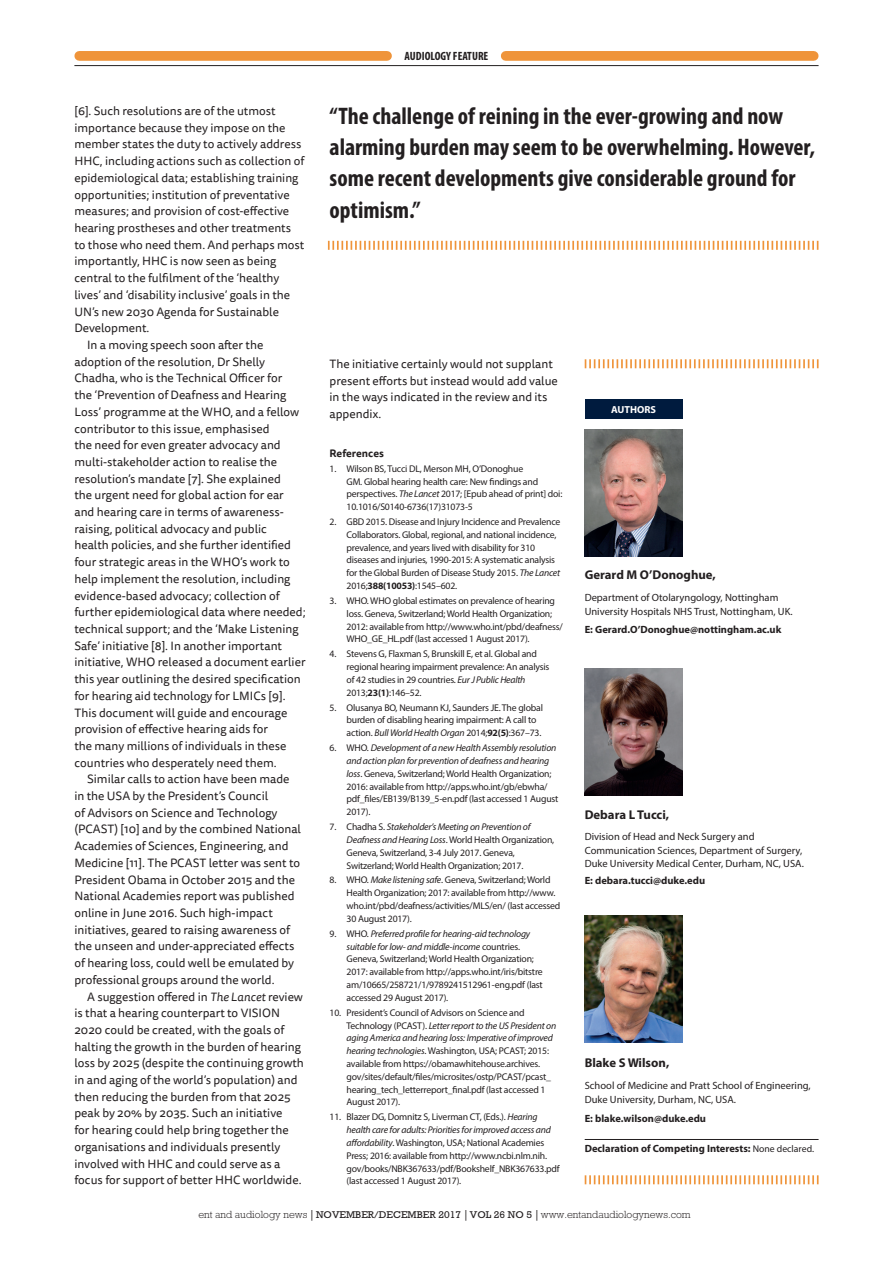
<style>
.page{position:relative;width:893px;height:1263px;background:#fff}
.page>*{position:absolute;margin:0;border:0;box-sizing:border-box;transform-origin:0 0}
.feature_Quote{font:700 condensed 24px/31px "Myriad Pro";color:#231f20}
.feature_Author_name{font:700 12.75px "Myriad Pro";color:#231f20}
.feature_Body_Indent{font:12px/16.6px "Tisa Sans Pro";color:#231f20}
.t1{font:700 condensed 12px "Myriad Pro";color:#231f20}
.feature_author_bioda{font:10.5px/13.2px "Myriad Pro";color:#231f20}
.feature_Author_conta{font:700 10.5px "Myriad Pro";color:#231f20}
.t2{font:300 10.5px "Rockwell";color:#231f20}
.feature_Author_decla{font:700 10.5px "Myriad Pro";color:#231f20}
.feature_Ref_title{font:700 10.5px "Tisa Sans Pro";color:#231f20}
.t3{font:700 10.2px "Myriad Pro";color:#fff}
.feature_Ref_body{font:9.75px/12.8px "Myriad Pro";letter-spacing:-.02em;color:#231f20}
.s1{font-style:italic}
.s2{font-weight:700}
.s3{font-weight:400;font-size:9.75px}
.s4{font-family:"Adobe Caslon Pro";font-weight:700}
.s5{font-weight:400;font-size:10.05px}
</style>
<div class="page">
<hr style="left:74px;top:65px;width:745px;height:1px;background:#231f20">
<div style="left:79px;top:51px;width:308px;height:10px;background:#ef943a"></div>
<div style="left:506px;top:51px;width:308px;height:10px;background:#ef943a"></div>
<svg style="left:328px;top:241px;width:490px;height:9px"></svg>
<img style="left:585px;top:429px;width:98px;height:128px">
<img style="left:585px;top:915px;width:97px;height:128px">
<img style="left:585px;top:668px;width:97px;height:128px">
<div style="left:585px;top:400px;width:98px;height:19px;background:#001b3e"></div>
<hr style="left:585px;top:1139px;width:234px;height:1px;background:#231f20">
<svg style="left:585px;top:1175px;width:234px;height:9px"></svg>
<svg style="left:585px;top:359px;width:234px;height:9px"></svg>
<p class="feature_Body_Indent" style="left:74px;top:103px;width:231px">[6]. Such resolutions are of the utmost importance because they impose on the member states the duty to actively address HHC, including actions such as collection of epidemiological data; establishing training opportunities; institution of preventative measures; and provision of cost-effective hearing prostheses and other treatments to those who need them. And perhaps most importantly, HHC is now seen as being central to the fulfilment of the ‘healthy lives’ and ‘disability inclusive’ goals in the UN’s new 2030 Agenda for Sustainable Development.</p>
<p class="feature_Body_Indent" style="left:74px;top:337px;width:233px;text-indent:13px">In a moving speech soon after the adoption of the resolution, Dr Shelly Chadha, who is the Technical Officer for<br>the ‘Prevention of Deafness and Hearing Loss’ programme at the WHO, and a fellow contributor to this issue, emphasised<br>the need for even greater advocacy and multi-stakeholder action to realise the resolution’s mandate [7]. She explained<br>the urgent need for global action for ear and hearing care in terms of awareness&shy;raising, political advocacy and public<br>health policies, and she further identified four strategic areas in the WHO’s work to help implement the resolution, including evidence-based advocacy; collection of further epidemiological data where needed; technical support; and the ‘Make Listening Safe’ initiative [8]. In another important initiative, WHO released a document earlier this year outlining the desired specification for hearing aid technology for LMICs [9].<br>This document will guide and encourage provision of effective hearing aids for<br>the many millions of individuals in these countries who desperately need them.</p>
<p class="feature_Body_Indent" style="left:74px;top:771px;width:228px;text-indent:13px">Similar calls to action have been made in the USA by the President’s Council<br>of Advisors on Science and Technology (PCAST) [10] and by the combined National Academies of Sciences, Engineering, and Medicine [11]. The PCAST letter was sent to President Obama in October 2015 and the National Academies report was published online in June 2016. Such high-impact initiatives, geared to raising awareness of the unseen and under-appreciated effects of hearing loss, could well be emulated by professional groups around the world.</p>
<p class="feature_Body_Indent" style="left:74px;top:988px;width:231px;text-indent:13px">A suggestion offered in <span class="s1">The Lancet</span> review is that a hearing counterpart to VISION 2020 could be created, with the goals of halting the growth in the burden of hearing loss by 2025 (despite the continuing growth in and aging of the world’s population) and then reducing the burden from that 2025 peak by 20% by 2035. Such an initiative<br>for hearing could help bring together the organisations and individuals presently involved with HHC and could serve as a focus for support of better HHC worldwide.</p>
<p class="t1" style="left:405px;top:49px;width:85px">AUDIOLOGY FEATURE</p>
<p class="feature_Quote" style="left:330px;top:100px;width:487px">“The challenge of reining in the ever-growing and now alarming burden may seem to be overwhelming. However, some recent developments give considerable ground for optimism.”</p>
<p class="feature_Body_Indent" style="left:330px;top:356px;width:230px">The initiative certainly would not supplant present efforts but instead would add value in the ways indicated in the review and its appendix.</p>
<p class="feature_Ref_title" style="left:330px;top:445px;width:56px">References</p>
<p class="feature_Ref_body" style="left:347px;top:462px;width:217px;text-indent:-17px">1. Wilson BS, Tucci DL, Merson MH, O’Donoghue<br>GM. Global hearing health care: New findings and perspectives. <span class="s1">The Lancet</span> 2017; [Epub ahead of print] doi:<br>10.1016/S0140-6736(17)31073-5</p>
<p class="feature_Ref_body" style="left:347px;top:515px;width:215px;text-indent:-17px">2. GBD 2015. Disease and Injury Incidence and Prevalence Collaborators. Global, regional, and national incidence, prevalence, and years lived with disability for 310 diseases and injuries, 1990-2015: A systematic analysis for the Global Burden of Disease Study 2015. <span class="s1">The Lancet </span>2016;<span class="s2">388(10053)</span>:1545–602.</p>
<p class="feature_Ref_body" style="left:347px;top:594px;width:218px;text-indent:-17px">3. WHO. WHO global estimates on prevalence of hearing loss. Geneva, Switzerland; World Health Organization; 2012: available from http://www.who.int/pbd/deafness/ WHO_GE_HL.pdf (last accessed 1 August 2017).</p>
<p class="feature_Ref_body" style="left:347px;top:647px;width:204px;text-indent:-17px">4. Stevens G, Flaxman S, Brunskill E, et al. Global and regional hearing impairment prevalence: An analysis of 42 studies in 29 countries. <span class="s1">Eur J Public Health </span>2013;<span class="s2">23(1)</span>:146–52.</p>
<p class="feature_Ref_body" style="left:347px;top:701px;width:198px;text-indent:-17px">5. Olusanya BO, Neumann KJ, Saunders JE. The global burden of disabling hearing impairment: A call to action. <span class="s1">Bull World Health Organ</span> 2014;<span class="s2">92(5)</span>:367–73.</p>
<p class="feature_Ref_body" style="left:347px;top:741px;width:213px;text-indent:-17px">6. WHO. <span class="s1">Development of a new Health Assembly resolution and action plan for prevention of deafness and hearing loss</span>. Geneva, Switzerland; World Health Organization; 2016: available from http://apps.who.int/gb/ebwha/ pdf_files/EB139/B139_5-en.pdf (last accessed 1 August 2017).</p>
<p class="feature_Ref_body" style="left:347px;top:820px;width:209px;text-indent:-17px">7. Chadha S. <span class="s1">Stakeholder’s Meeting on Prevention of Deafness and Hearing Loss</span>. World Health Organization, Geneva, Switzerland, 3-4 July 2017. Geneva, Switzerland; World Health Organization; 2017.</p>
<p class="feature_Ref_body" style="left:347px;top:874px;width:215px;text-indent:-17px">8. WHO. <span class="s1">Make listening safe</span>. Geneva, Switzerland; World Health Organization; 2017: available from http://www. who.int/pbd/deafness/activities/MLS/en/ (last accessed 30 August 2017).</p>
<p class="feature_Ref_body" style="left:347px;top:927px;width:198px;text-indent:-17px">9. WHO. <span class="s1">Preferred profile for hearing-aid technology suitable for low- and middle-income</span> countries.<br>Geneva, Switzerland; World Health Organization; 2017: available from http://apps.who.int/iris/bitstre am/10665/258721/1/9789241512961-eng.pdf (last accessed 29 August 2017).</p>
<p class="feature_Ref_body" style="left:347px;top:1006px;width:211px;text-indent:-17px">10. President’s Council of Advisors on Science and Technology (PCAST). <span class="s1">Letter report to the US President on aging America and hearing loss: Imperative of improved hearing technologies</span>. Washington, USA; PCAST; 2015: available from https://obamawhitehouse.archives. gov/sites/default/files/microsites/ostp/PCAST/pcast_ hearing_tech_letterreport_final.pdf (last accessed 1<br>August 2017).</p>
<p class="feature_Ref_body" style="left:347px;top:1110px;width:215px;text-indent:-17px">11. Blazer DG, Domnitz S, Liverman CT, (Eds.). <span class="s1">Hearing health care for adults: Priorities for improved access and affordability</span>. Washington, USA; National Academies Press; 2016: available from http://www.ncbi.nlm.nih. gov/books/NBK367633/pdf/Bookshelf_NBK367633.pdf (last accessed 1 August 2017).</p>
<p class="t3" style="left:611px;top:403px;width:46px">AUTHORS</p>
<p class="feature_Author_name" style="left:585px;top:566px;width:133px">Gerard M O’Donoghue,</p>
<p class="feature_author_bioda" style="left:585px;top:591px;width:210px;line-height:13.6px">Department of Otolaryngology, Nottingham<br>University Hospitals NHS Trust, Nottingham, UK.</p>
<p class="feature_Author_conta" style="left:585px;top:622px;width:198px">E: Gerard.O’Donoghue@nottingham.ac.uk</p>
<p class="feature_Author_name" style="left:585px;top:806px;width:86px">Debara L Tucci,</p>
<p class="feature_author_bioda" style="left:585px;top:830px;width:221px">Division of Head and Neck Surgery and<br>Communication Sciences, Department of Surgery,<br>Duke University Medical Center, Durham, NC, USA.</p>
<p class="feature_Author_conta" style="left:585px;top:874px;width:122px">E: debara.tucci@duke.edu</p>
<p class="feature_Author_name" style="left:585px;top:1054px;width:86px">Blake S Wilson,</p>
<p class="feature_author_bioda" style="left:585px;top:1079px;width:228px;line-height:14px">School of Medicine and Pratt School of Engineering,<br>Duke University, Durham, NC, USA.</p>
<p class="feature_Author_conta" style="left:585px;top:1111px;width:123px">E: blake.wilson@duke.edu</p>
<p class="feature_Author_decla" style="left:585px;top:1142px;width:231px">Declaration of Competing Interests: <span class="s3">None declared.</span></p>
<p class="t2" style="left:198px;top:1208px;width:494px">ent and audiology news <span class="s4">|</span> <span class="s5">NOVEMBER/DECEMBER 2017</span> <span class="s4">|</span> <span class="s5">VOL 26 NO 5</span> <span class="s4">|</span> www.entandaudiologynews.com</p>
</div>
